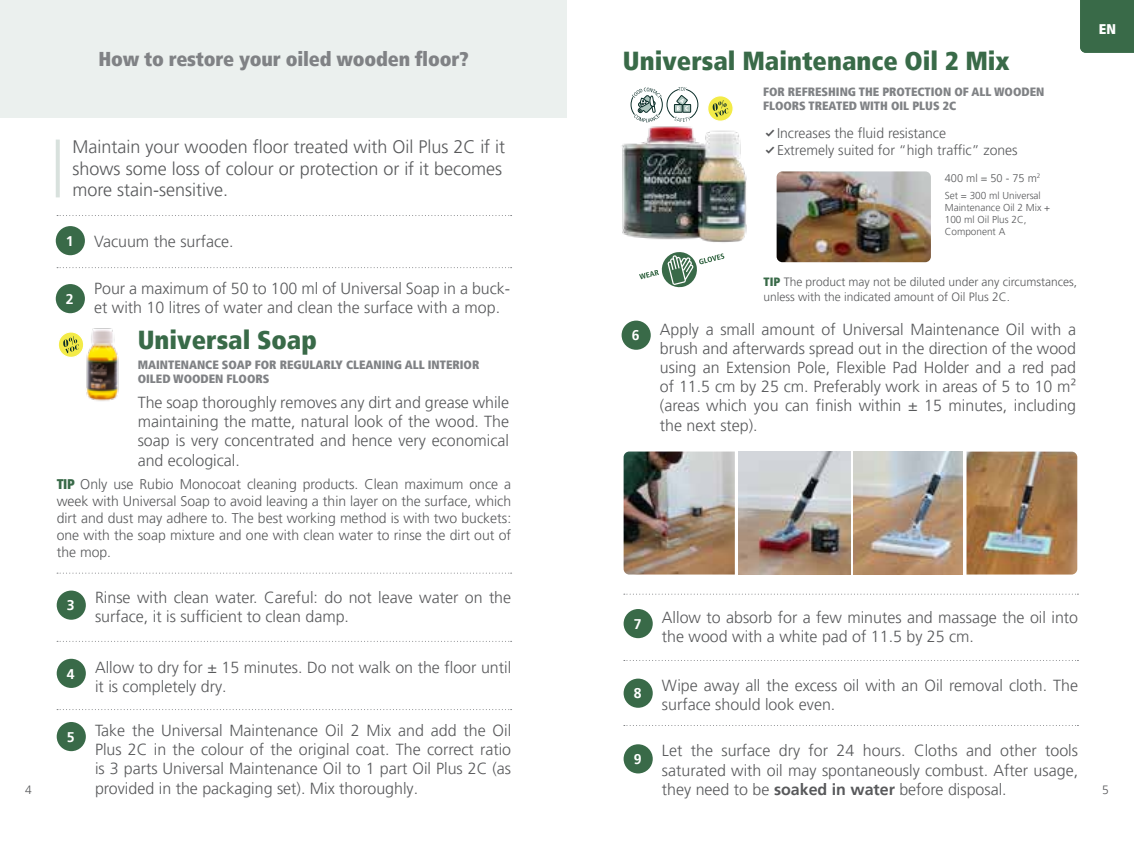
<style>
.page{position:relative;width:1134px;height:851px;background:#fff}
.page>*{position:absolute;margin:0;border:0;box-sizing:border-box;transform-origin:0 0}
.t1{font:900 condensed 26px "Frutiger LT Pro";color:#396a48}
.t2{font:900 condensed 20px "Frutiger LT Pro";letter-spacing:-.01em;color:#808285}
.t3{font:300 18px/21.6px "Frutiger LT Pro";color:#58595b}
.t4{font:300 16px/19.2px "Frutiger LT Pro";color:#58595b}
.t5{font:300 14px/16.8px "Frutiger LT Pro";color:#58595b;text-align:justify}
.t6{font:700 14px "Frutiger LT Pro";color:#fff}
.t7{font:900 condensed 14px "Frutiger LT Pro";color:#fff}
.t8{font:900 condensed 12px/14.4px "Frutiger LT Pro";color:#808285}
.t9{font:300 12px/14.4px "Frutiger LT Pro";color:#58595b}
.t10{font:300 11px "Frutiger LT Pro";color:#58595b}
.t11{font:300 10px/12px "Frutiger LT Pro";color:#58595b}
.s1{font-weight:900;font-stretch:condensed;color:#396a48}
.s2{font-weight:700}
</style>
<div class="page">
<div style="left:0;top:0;width:567px;height:117px;background:#ebf0ee"></div>
<div style="left:1080px;top:0;width:54px;height:53px;background:#396a48"></div>
<div style="left:56px;top:226px;width:29px;height:29px;background:#396a48;border-radius:50%"></div>
<div style="left:57px;top:590px;width:29px;height:29px;background:#396a48;border-radius:50%"></div>
<div style="left:624px;top:678px;width:29px;height:29px;background:#396a48;border-radius:50%"></div>
<div style="left:624px;top:744px;width:29px;height:29px;background:#396a48;border-radius:50%"></div>
<div style="left:57px;top:658px;width:29px;height:29px;background:#396a48;border-radius:50%"></div>
<div style="left:57px;top:721px;width:29px;height:30px;background:#396a48;border-radius:50%"></div>
<div style="left:624px;top:609px;width:29px;height:29px;background:#396a48;border-radius:50%"></div>
<div style="left:622px;top:320px;width:29px;height:30px;background:#396a48;border-radius:50%"></div>
<div style="left:56px;top:284px;width:29px;height:29px;background:#396a48;border-radius:50%"></div>
<svg style="left:57px;top:267px;width:455px;height:1px"></svg>
<svg style="left:57px;top:215px;width:455px;height:1px"></svg>
<svg style="left:57px;top:572px;width:455px;height:1px"></svg>
<svg style="left:624px;top:593px;width:454px;height:1px"></svg>
<svg style="left:624px;top:660px;width:454px;height:1px"></svg>
<svg style="left:57px;top:709px;width:455px;height:1px"></svg>
<img style="left:86px;top:328px;width:33px;height:73px">
<svg style="left:58px;top:332px;width:26px;height:25px"></svg>
<img style="left:621px;top:126px;width:126px;height:117px">
<svg style="left:639px;top:252px;width:85px;height:36px"></svg>
<img style="left:777px;top:171px;width:154px;height:91px">
<img style="left:624px;top:451px;width:111px;height:123px">
<img style="left:739px;top:451px;width:111px;height:123px">
<img style="left:854px;top:451px;width:109px;height:123px">
<img style="left:966px;top:451px;width:111px;height:123px">
<hr style="left:56px;top:139px;width:4px;height:58px;background:#d8e1dd">
<svg style="left:708px;top:96px;width:25px;height:25px"></svg>
<svg style="left:631px;top:87px;width:67px;height:35px"></svg>
<p class="t2" style="left:98px;top:47px;width:372px">How to restore your oiled wooden floor?</p>
<p class="t3" style="left:73px;top:136px;width:434px">Maintain your wooden floor treated with Oil Plus 2C if it shows some loss of colour or protection or if it becomes more stain-sensitive.</p>
<p class="t6" style="left:66px;top:233px;width:9px">1</p>
<p class="t4" style="left:94px;top:231px;width:141px">Vacuum the surface.</p>
<p class="t6" style="left:66px;top:290px;width:9px">2</p>
<p class="t4" style="left:94px;top:279px;width:418px">Pour a maximum of 50 to 100 ml of Universal Soap in a buck&shy;et with 10 litres of water and clean the surface with a mop.</p>
<h1 class="t1" style="left:138px;top:323px;width:181px">Universal Soap</h1>
<p class="t8" style="left:138px;top:357px;width:343px">MAINTENANCE SOAP FOR REGULARLY CLEANING ALL INTERIOR<br>OILED WOODEN FLOORS</p>
<p class="t4" style="left:138px;top:393px;width:373px;text-align:justify">The soap thoroughly removes any dirt and grease while maintaining the matte, natural look of the wood. The soap is very concentrated and hence very economical and ecological.</p>
<p class="t5" style="left:57px;top:476px;width:456px"><span class="s1">TIP</span> Only use Rubio Monocoat cleaning products. Clean maximum once a week with Universal Soap to avoid leaving a thin layer on the surface, which dirt and dust may adhere to. The best working method is with two buckets: one with the soap mixture and one with clean water to rinse the dirt out of the mop.</p>
<p class="t6" style="left:67px;top:597px;width:9px">3</p>
<p class="t6" style="left:67px;top:665px;width:9px">4</p>
<p class="t4" style="left:95px;top:587px;width:418px">Rinse with clean water. Careful: do not leave water on the surface, it is sufficient to clean damp.</p>
<p class="t4" style="left:95px;top:657px;width:418px">Allow to dry for ± 15 minutes. Do not walk on the floor until it is completely dry.</p>
<h1 class="t1" style="left:623px;top:45px;width:388px">Universal Maintenance Oil 2 Mix</h1>
<p class="t8" style="left:763px;top:84px;width:283px">FOR REFRESHING THE PROTECTION OF ALL WOODEN<br>FLOORS TREATED WITH OIL PLUS 2C</p>
<p class="t5" style="left:777px;top:125px;width:242px">Increases the fluid resistance<br>Extremely suited for “high traffic” zones</p>
<p class="t10" style="left:945px;top:171px;width:97px">400 ml = 50 - 75 m<sup>2</sup></p>
<p class="t11" style="left:945px;top:190px;width:107px">Set = 300 ml Universal<br>Maintenance Oil 2 Mix +<br>100 ml Oil Plus 2C,<br>Component A</p>
<p class="t6" style="left:632px;top:327px;width:9px">6</p>
<p class="t9" style="left:763px;top:275px;width:315px"><span class="s1">TIP</span> The product may not be diluted under any circumstances, unless with the indicated amount of Oil Plus 2C.</p>
<p class="t4" style="left:660px;top:319px;width:418px;text-align:justify">Apply a small amount of Universal Maintenance Oil with a brush and afterwards spread out in the direction of the wood using an Extension Pole, Flexible Pad Holder and a red pad of 11.5 cm by 25 cm. Preferably work in areas of 5 to 10 m² (areas which you can finish within ± 15 minutes, including the next step).</p>
<p class="t7" style="left:1099px;top:21px;width:18px">NL</p>
<p class="t7" style="left:1099px;top:21px;width:19px">EN</p>
<p class="t6" style="left:634px;top:615px;width:9px">7</p>
<p class="t6" style="left:634px;top:685px;width:9px">8</p>
<p class="t4" style="left:662px;top:608px;width:418px">Allow to absorb for a few minutes and massage the oil into the wood with a white pad of 11.5 by 25 cm.</p>
<p class="t4" style="left:662px;top:675px;width:418px">Wipe away all the excess oil with an Oil removal cloth. The surface should look even.</p>
<p class="t4" style="left:95px;top:720px;width:418px;text-align:justify">Take the Universal Maintenance Oil 2 Mix and add the Oil Plus 2C in the colour of the original coat. The correct ratio is 3 parts Universal Maintenance Oil to 1 part Oil Plus 2C (as provided in the packaging set). Mix thoroughly.</p>
<p class="t6" style="left:67px;top:728px;width:9px">5</p>
<p class="t4" style="left:662px;top:741px;width:418px;text-align:justify">Let the surface dry for 24 hours. Cloths and other tools saturated with oil may spontaneously combust. After usage, they need to be <span class="s2">soaked in water</span> before disposal.</p>
<p class="t6" style="left:634px;top:750px;width:9px">9</p>
<p class="t9" style="left:25px;top:782px;width:8px">4</p>
<p class="t9" style="left:1102px;top:782px;width:8px">5</p>
</div>
